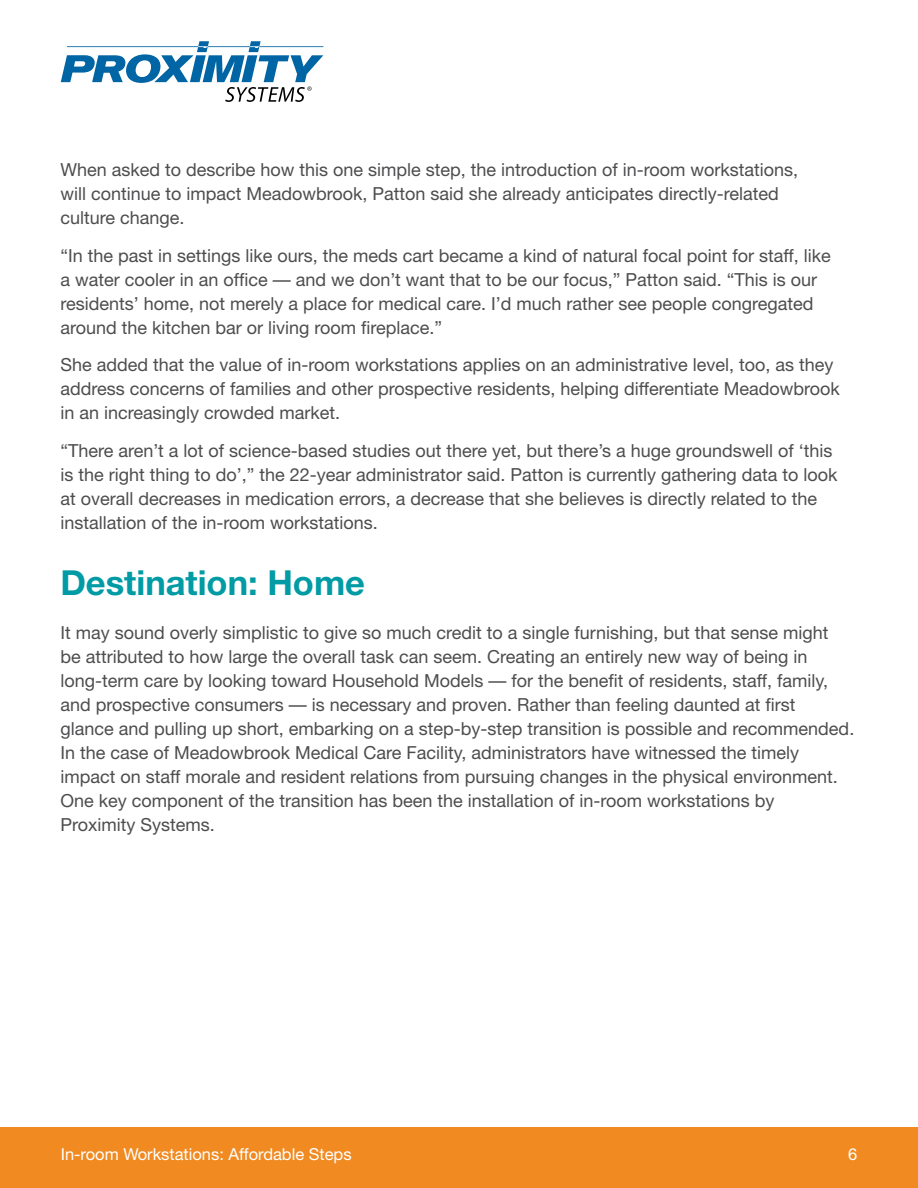
<style>
.page{position:relative;width:918px;height:1188px;background:#fff}
.page>*{position:absolute;margin:0;border:0;box-sizing:border-box;transform-origin:0 0}
.t1{font:700 34.5px "Helvetica Neue";color:#009ba4}
.t2{font:18px/24px "Helvetica Neue";color:#4d4d4f}
.t3{font:16.5px "Helvetica Neue";color:#fff}
</style>
<div class="page">
<div style="left:0;top:1127px;width:918px;height:61px;background:#f08a21"></div>
<svg style="left:61px;top:41px;width:262px;height:61px"></svg>
<p class="t2" style="left:60px;top:158px;width:739px">When asked to describe how this one simple step, the introduction of in-room workstations, will continue to impact Meadowbrook, Patton said she already anticipates directly-related culture change.</p>
<p class="t2" style="left:60px;top:243px;width:772px">“I n the past in settings like ours, the meds cart became a kind of natural focal point for staff, like a water cooler in an office — and we don’t want that to be our focus,” Patton said. “This is our residents’ home, not merely a place for medical care. I ’d much rather see people congregated around the kitchen bar or living room fireplace.”</p>
<p class="t2" style="left:60px;top:352px;width:781px">She added that the value of in-room workstations applies on an administrative level, too, as they address concerns of families and other prospective residents, helping differentiate Meadowbrook in an increasingly crowded market.</p>
<p class="t2" style="left:60px;top:438px;width:779px">“There aren’t a lot of science-based studies out there yet, but there’s a huge groundswell of ‘this is the right thing to do’,” the 22-year administrator said. Patton is currently gathering data to look at overall decreases in medication errors, a decrease that she believes is directly related to the installation of the in-room workstations.</p>
<h1 class="t1" style="left:60px;top:561px;width:306px">Destination: Home</h1>
<p class="t2" style="left:60px;top:620px;width:795px">It may sound overly simplistic to give so much credit to a single furnishing, but that sense might<br>be attributed to how large the overall task can seem. Creating an entirely new way of being in long-term care by looking toward H ousehold Models — for the benefit of residents, staff, family, and prospective consumers — is necessary and proven. Rather than feeling daunted at first<br>glance and pulling up short, embarking on a step-by-step transition is possible and recommended.<br>I n the case of Meadowbrook Medical Care Facility, administrators have witnessed the timely impact on staff morale and resident relations from pursuing changes in the physical environment.<br>One key component of the transition has been the installation of in-room workstations by<br>Proximity Systems.</p>
<p class="t3" style="left:61px;top:1144px;width:292px">I n-room Workstations: Affordable Steps</p>
<p class="t3" style="left:848px;top:1144px;width:11px">6</p>
</div>
